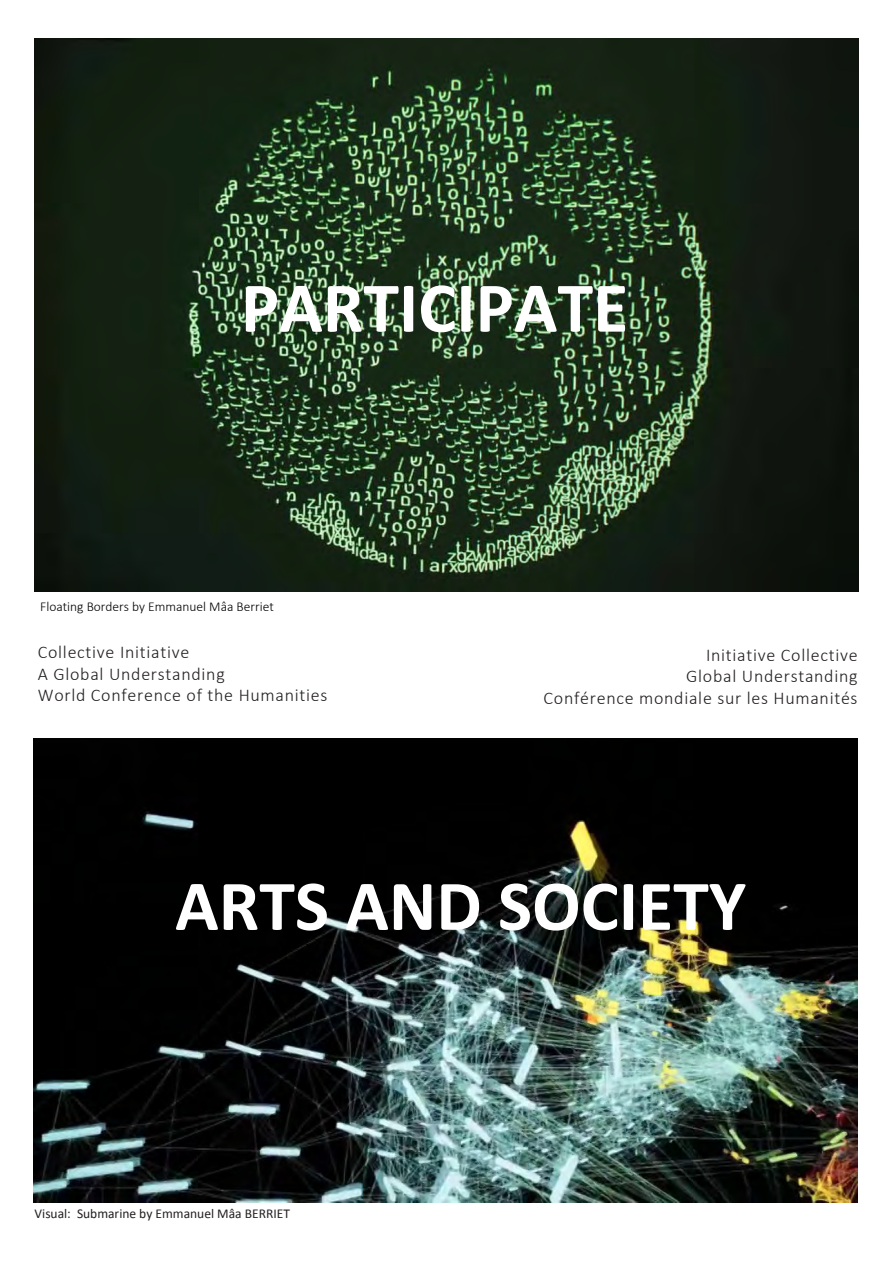
<style>
.page{position:relative;width:893px;height:1263px;background:#fff}
.page>*{position:absolute;margin:0;border:0;box-sizing:border-box;transform-origin:0 0}
.t1{font:700 72px "Calibri";color:#fff}
.t2{font:700 72px "Calibri";color:#fff}
.t3{font:300 18px/21.6px "Calibri";letter-spacing:.04em;color:#231f20}
.t4{font:13.5px "Calibri";color:#231f20}
.t5{font:300 13.5px "Calibri";color:#000}
.s1{font-style:inherit}
</style>
<div class="page">
<img style="left:35px;top:38px;width:823px;height:553px">
<img style="left:34px;top:739px;width:824px;height:463px">
<p class="t2" style="left:241px;top:257px;width:389px">PARTICIPATE</p>
<p class="t5" style="left:40px;top:598px;width:235px">Floating Borders by Emmanuel Mâa Berriet</p>
<p class="t3" style="left:38px;top:641px;width:291px">Collective Initiative<br>A Global Understanding<br>World Conference of the Humanities</p>
<p class="t3" style="left:544px;top:644px;width:315px;text-align:right">Initiative Collective<br>Global Understanding<br>Conférence mondiale sur les Humanités</p>
<p class="t1" style="left:175px;top:855px;width:573px">ART<span class="s1">S</span> AND SOCIETY</p>
<p class="t4" style="left:35px;top:1204px;width:257px">Visual: Submarine by Emmanuel Mâa BERRIET</p>
</div>
